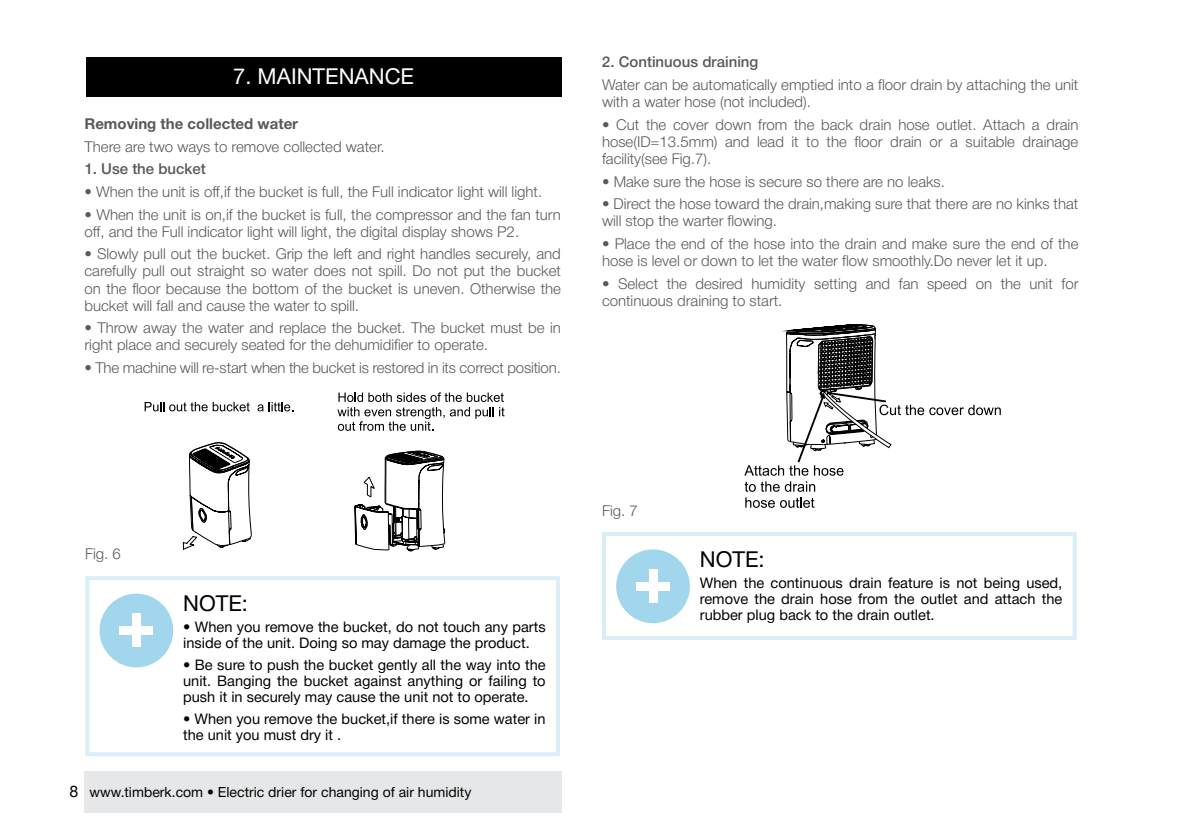
<style>
.page{position:relative;width:1191px;height:840px;background:#fff}
.page>*{position:absolute;margin:0;border:0;box-sizing:border-box;transform-origin:0 0}
.t1{font:22px "Helvetica Neue Cyr";color:#fff}
.t2{font:22px "Helvetica Neue Cyr";color:#000}
.t3{font:300 15px/17px "Helvetica Neue Cyr";color:#58595b}
.t4{font:500 15px "Helvetica Neue Cyr";color:#58595b}
.t5{font:700 15px "Helvetica Neue Cyr";color:#58595b}
.t6{font:14.6px/16px "Helvetica Neue Cyr";color:#000;text-align:justify}
.t7{font:14px "Helvetica Neue Cyr";color:#000}
.s1{font-size:16px}
</style>
<div class="page">
<div style="left:84px;top:771px;width:478px;height:41px;background:#e6e7e8"></div>
<div style="left:602px;top:531px;width:474px;height:108px;border:4px solid #a2d6ed"></div>
<div style="left:616px;top:549px;width:74px;height:74px;background:#a2d6ed;border-radius:50%"></div>
<div style="left:648px;top:569px;width:9px;height:33px;background:#fff"></div>
<div style="left:636px;top:581px;width:33px;height:9px;background:#fff"></div>
<div style="left:85px;top:576px;width:475px;height:179px;border:4px solid #a2d6ed"></div>
<div style="left:99px;top:593px;width:74px;height:74px;background:#a2d6ed;border-radius:50%"></div>
<div style="left:132px;top:613px;width:9px;height:33px;background:#fff"></div>
<div style="left:120px;top:625px;width:33px;height:9px;background:#fff"></div>
<div style="left:86px;top:57px;width:476px;height:40px;background:#000"></div>
<svg style="left:145px;top:402px;width:105px;height:9px"></svg>
<svg style="left:257px;top:402px;width:36px;height:9px"></svg>
<svg style="left:337px;top:392px;width:167px;height:38px"></svg>
<svg style="left:183px;top:442px;width:69px;height:107px"></svg>
<svg style="left:354px;top:450px;width:91px;height:101px"></svg>
<svg style="left:744px;top:481px;width:71px;height:10px"></svg>
<svg style="left:745px;top:497px;width:69px;height:10px"></svg>
<svg style="left:744px;top:324px;width:256px;height:151px"></svg>
<h1 class="t1" style="left:233px;top:64px;width:182px">7. MAINTENANCE</h1>
<p class="t5" style="left:84px;top:115px;width:215px">Removing the collected water</p>
<p class="t3" style="left:84px;top:138px;width:301px">There are two ways to remove collected water.</p>
<p class="t4" style="left:84px;top:161px;width:123px">1. Use the bucket</p>
<p class="t3" style="left:84px;top:183px;width:459px">• When the unit is off,if the bucket is full, the Full indicator light will light.</p>
<p class="t3" style="left:84px;top:206px;width:478px">• When the unit is on,if the bucket is full, the compressor and the fan turn off, and the Full indicator light will light, the digital display shows P2.</p>
<p class="t3" style="left:84px;top:246px;width:478px;text-align:justify">• Slowly pull out the bucket. Grip the left and right handles securely, and carefully pull out straight so water does not spill. Do not put the bucket on the floor because the bottom of the bucket is uneven. Otherwise the bucket will fall and cause the water to spill.</p>
<p class="t3" style="left:84px;top:319px;width:478px">• Throw away the water and replace the bucket. The bucket must be in right place and securely seated for the dehumidifier to operate.</p>
<p class="t3" style="left:84px;top:359px;width:478px">• The machine will re-start when the bucket is restored in its correct position.</p>
<p class="t4" style="left:602px;top:54px;width:158px">2. Continuous draining</p>
<p class="t3" style="left:602px;top:76px;width:478px">Water can be automatically emptied into a floor drain by attaching the unit with a water hose (not included).</p>
<p class="t3" style="left:602px;top:116px;width:478px;text-align:justify">• Cut the cover down from the back drain hose outlet. Attach a drain hose(ID=13.5mm) and lead it to the floor drain or a suitable drainage facility(see Fig.7).</p>
<p class="t3" style="left:602px;top:173px;width:344px">• Make sure the hose is secure so there are no leaks.</p>
<p class="t3" style="left:602px;top:195px;width:478px">• Direct the hose toward the drain,making sure that there are no kinks that will stop the warter flowing.</p>
<p class="t3" style="left:602px;top:235px;width:478px">• Place the end of the hose into the drain and make sure the end of the hose is level or down to let the water flow smoothly.Do never let it up.</p>
<p class="t3" style="left:602px;top:275px;width:478px">• Select the desired humidity setting and fan speed on the unit for continuous draining to start.</p>
<p class="t3" style="left:85px;top:545px;width:37px">Fig. 6</p>
<h1 class="t2" style="left:183px;top:590px;width:66px">NOTE:</h1>
<p class="t6" style="left:183px;top:619px;width:364px">• When you remove the bucket, do not touch any parts inside of the unit. Doing so may damage the product.</p>
<p class="t6" style="left:183px;top:656px;width:364px">• Be sure to push the bucket gently all the way into the unit. Banging the bucket against anything or failing to push it in securely may cause the unit not to operate.</p>
<p class="t6" style="left:183px;top:710px;width:364px">• When you remove the bucket,if there is some water in the unit you must dry it .</p>
<p class="t7" style="left:69px;top:783px;width:403px"><span class="s1">8</span> www.timberk.com • Electric drier for changing of air humidity</p>
<p class="t3" style="left:602px;top:502px;width:37px">Fig. 7</p>
<h1 class="t2" style="left:700px;top:546px;width:66px">NOTE:</h1>
<p class="t6" style="left:700px;top:575px;width:364px">When the continuous drain feature is not being used, remove the drain hose from the outlet and attach the rubber plug back to the drain outlet.</p>
</div>
